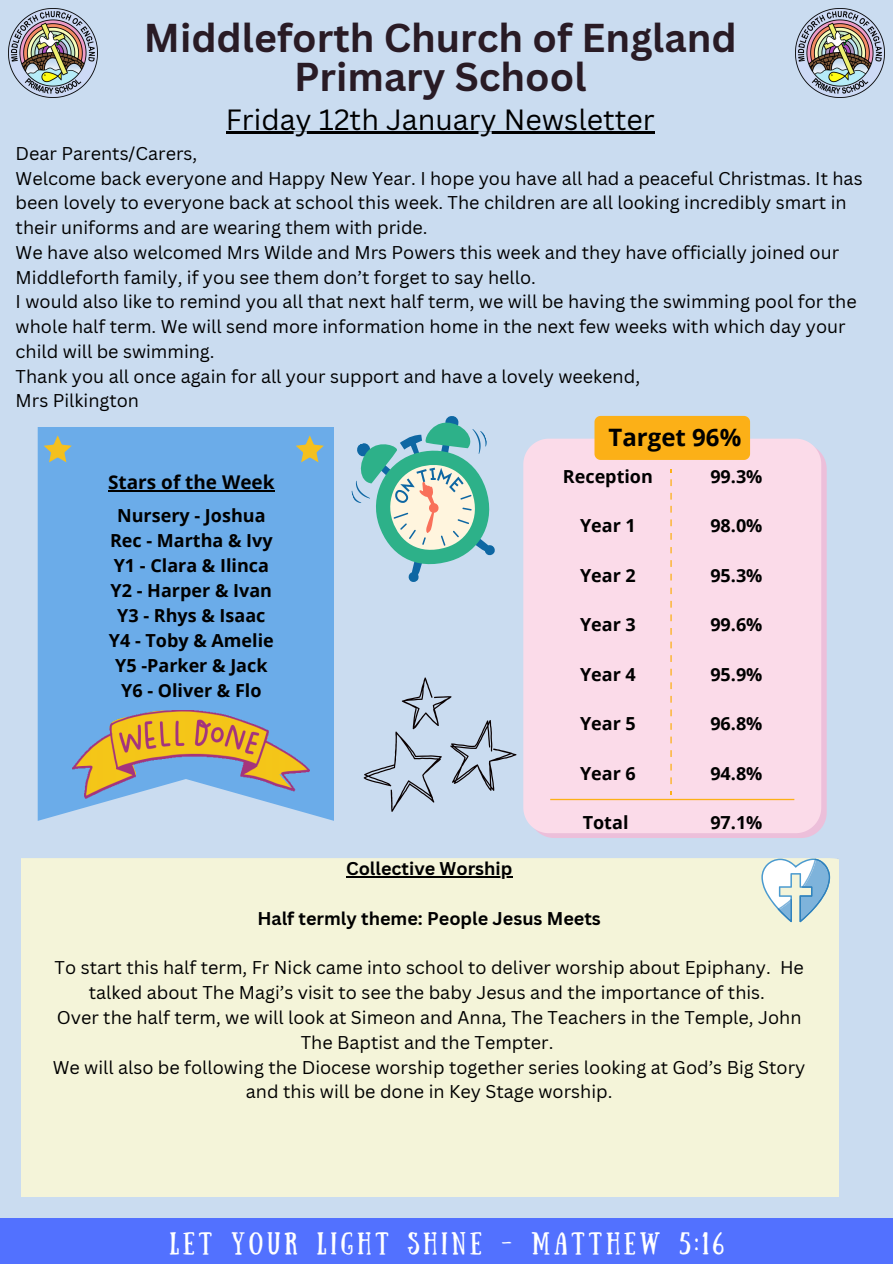
<style>
.page{position:relative;width:893px;height:1264px;background:#fff}
.page>*{position:absolute;margin:0;border:0;box-sizing:border-box;transform-origin:0 0}
.t1{font:700 39.15px/38.2px "Canva Sans";color:#291b25;text-align:center}
.t2{font:28.5px "Canva Sans";color:#000}
.t3{font:700 24px "Open Sans";color:#000}
.t4{font:22.35px "Sunday";letter-spacing:.18em;color:#fff}
.t5{font:700 18.9px "Open Sans";color:#000}
.t6{font:18px/24.8px "Canva Sans";color:#000}
.t7{font:700 18px "Open Sans";color:#000}
.t8{font:700 18px "Canva Sans";color:#000}
</style>
<div class="page">
<div style="left:0;top:0;width:892px;height:1263px;background:#cadcf0"></div>
<div style="left:0;top:1217px;width:892px;height:46px;background:#5271ff"></div>
<img style="left:795px;top:9px;width:89px;height:88px">
<img style="left:9px;top:9px;width:88px;height:88px">
<div style="left:38px;top:427px;width:296px;height:393px;background:#6bace9"></div>
<svg style="left:296px;top:435px;width:28px;height:27px"></svg>
<svg style="left:44px;top:435px;width:28px;height:27px"></svg>
<img style="left:72px;top:710px;width:237px;height:90px">
<div style="left:21px;top:858px;width:817px;height:338px;background:#f4f4d9"></div>
<svg style="left:351px;top:416px;width:144px;height:166px"></svg>
<div style="left:540px;top:453px;width:286px;height:385px;background:#ecbfda"></div>
<div style="left:523px;top:438px;width:298px;height:395px;background:#fbdbe9"></div>
<div style="left:594px;top:416px;width:156px;height:44px;background:#fcb017"></div>
<svg style="left:550px;top:791px;width:244px;height:9px;background:#fbd5cd"></svg>
<svg style="left:363px;top:677px;width:153px;height:135px"></svg>
<svg style="left:761px;top:858px;width:69px;height:64px;background:#c6dce1"></svg>
<hr style="left:226px;top:132px;width:428px;height:2px;background:#000">
<hr style="left:108px;top:490px;width:166px;height:2px;background:#000">
<hr style="left:346px;top:876px;width:166px;height:1px;background:#000">
<p class="t1" style="left:144px;top:18px;width:594px">Middleforth Church of England<br>Primary School</p>
<p class="t2" style="left:226px;top:99px;width:430px">Friday 12th January Newsletter</p>
<p class="t6" style="left:16px;top:140px;width:183px">Dear Parents/Carers,</p>
<p class="t6" style="left:16px;top:165px;width:848px">Welcome back everyone and Happy New Year. I hope you have all had a peaceful Christmas. It has been lovely to everyone back at school this week. The children are all looking incredibly smart in their uniforms and are wearing them with pride.</p>
<p class="t6" style="left:16px;top:239px;width:825px">We have also welcomed Mrs Wilde and Mrs Powers this week and they have officially joined our<br>Middleforth family, if you see them don’t forget to say hello.</p>
<p class="t6" style="left:16px;top:289px;width:842px">I would also like to remind you all that next half term, we will be having the swimming pool for the whole half term. We will send more information home in the next few weeks with which day your child will be swimming.</p>
<p class="t6" style="left:16px;top:363px;width:626px">Thank you all once again for all your support and have a lovely weekend,</p>
<p class="t6" style="left:16px;top:388px;width:125px">Mrs Pilkington</p>
<p class="t5" style="left:108px;top:469px;width:168px">Stars of the Week</p>
<p class="t7" style="left:117px;top:502px;width:150px">Nursery - Joshua</p>
<p class="t7" style="left:110px;top:527px;width:164px">Rec - Martha &amp; Ivy</p>
<p class="t7" style="left:114px;top:552px;width:157px">Y1 - Clara &amp; Ilinca</p>
<p class="t7" style="left:111px;top:577px;width:163px">Y2 - Harper &amp; Ivan</p>
<p class="t7" style="left:117px;top:602px;width:150px">Y3 - Rhys &amp; Isaac</p>
<p class="t7" style="left:109px;top:627px;width:166px">Y4 - Toby &amp; Amelie</p>
<p class="t7" style="left:115px;top:652px;width:154px">Y5 -Parker &amp; Jack</p>
<p class="t7" style="left:121px;top:677px;width:142px">Y6 - Oliver &amp; Flo</p>
<p class="t3" style="left:608px;top:420px;width:134px">Target 96%</p>
<p class="t7" style="left:563px;top:463px;width:92px">Reception</p>
<p class="t7" style="left:580px;top:513px;width:57px">Year 1</p>
<p class="t7" style="left:580px;top:562px;width:57px">Year 2</p>
<p class="t7" style="left:580px;top:612px;width:57px">Year 3</p>
<p class="t7" style="left:580px;top:661px;width:57px">Year 4</p>
<p class="t7" style="left:580px;top:711px;width:57px">Year 5</p>
<p class="t7" style="left:580px;top:760px;width:57px">Year 6</p>
<p class="t7" style="left:582px;top:810px;width:47px">Total</p>
<p class="t7" style="left:710px;top:463px;width:54px">99.3%</p>
<p class="t7" style="left:710px;top:513px;width:54px">98.0%</p>
<p class="t7" style="left:710px;top:562px;width:54px">95.3%</p>
<p class="t7" style="left:710px;top:612px;width:54px">99.6%</p>
<p class="t7" style="left:710px;top:661px;width:54px">95.9%</p>
<p class="t7" style="left:710px;top:711px;width:54px">96.8%</p>
<p class="t7" style="left:710px;top:760px;width:54px">94.8%</p>
<p class="t7" style="left:710px;top:810px;width:54px">97.1%</p>
<p class="t8" style="left:346px;top:856px;width:168px">Collective Worship</p>
<p class="t8" style="left:257px;top:905px;width:345px">Half termly theme: People Jesus Meets</p>
<p class="t6" style="left:55px;top:955px;width:750px;text-align:center">To start this half term, Fr Nick came into school to deliver worship about Epiphany. He talked about The Magi’s visit to see the baby Jesus and the importance of this.</p>
<p class="t6" style="left:57px;top:1004px;width:746px;text-align:center">Over the half term, we will look at Simeon and Anna, The Teachers in the Temple, John<br>The Baptist and the Tempter.</p>
<p class="t6" style="left:53px;top:1054px;width:754px;text-align:center">We will also be following the Diocese worship together series looking at God’s Big Story and this will be done in Key Stage worship.</p>
<p class="t4" style="left:169px;top:1227px;width:556px">LET YOUR LIGHT SHINE - MATTHEW 5:16</p>
</div>
